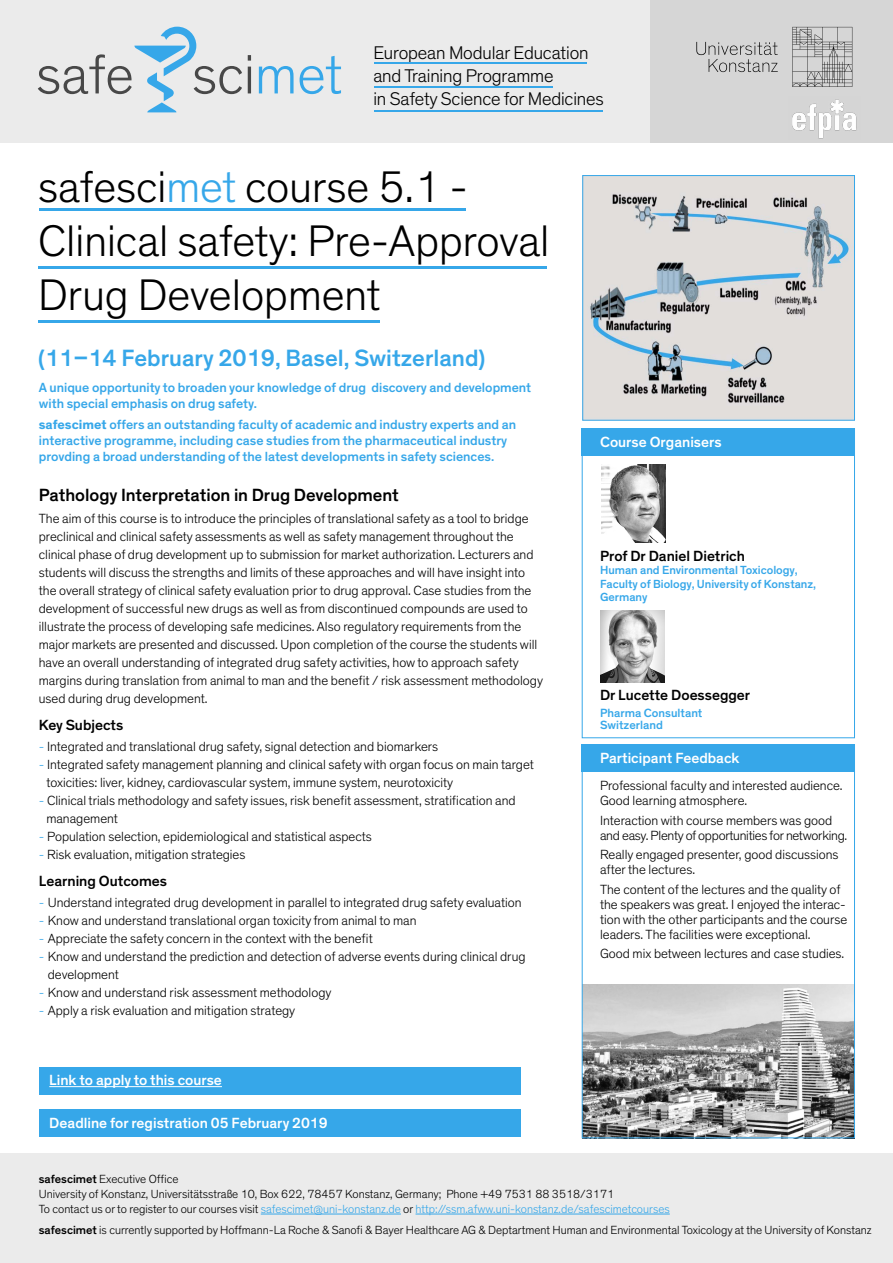
<style>
.page{position:relative;width:893px;height:1263px;background:#fff}
.page>*{position:absolute;margin:0;border:0;box-sizing:border-box;transform-origin:0 0}
.t1{font:300 56.4px "Theinhardt";color:#484848}
.t2{font:300 45px/54px "Theinhardt";color:#000}
.t3{font:500 24px "Theinhardt";color:#36a7e9}
.t4{font:300 18.75px/23px "Theinhardt";letter-spacing:-.005em;color:#000}
.t5{font:500 18px "Theinhardt";color:#000}
.t6{font:500 15px "Theinhardt";color:#fff}
.t7{font:500 15px "Theinhardt";color:#000}
.t8{font:300 13.5px/18px "Theinhardt";color:#000}
.t9{font:500 13.5px/16.2px "Theinhardt";color:#36a7e9}
.t10{font:300 13.5px/15px "Theinhardt";letter-spacing:-.02em;color:#000}
.t11{font:500 12.15px/12px "Theinhardt";color:#36a7e9}
.t12{font:300 12px/15px "Theinhardt";color:#000}
.t13{font:500 12px/13.5px "Theinhardt";color:#36a7e9}
.s1{color:#36a7e9}
.s2{font-weight:700}
.s3{font-weight:500}
</style>
<div class="page">
<div style="left:0;top:1153px;width:893px;height:110px;background:#ebebeb"></div>
<hr style="left:39px;top:208px;width:426px;height:3px;background:#36a7e9">
<hr style="left:39px;top:266px;width:508px;height:3px;background:#36a7e9">
<hr style="left:261px;top:1214px;width:140px;height:1px;background:#36a7e9">
<hr style="left:416px;top:1214px;width:254px;height:1px;background:#36a7e9">
<div style="left:39px;top:1067px;width:481px;height:28px;background:#36a7e9"></div>
<hr style="left:49px;top:1086px;width:173px;height:1px;background:#fff">
<div style="left:39px;top:1109px;width:481px;height:28px;background:#36a7e9"></div>
<div style="left:582px;top:428px;width:273px;height:28px;background:#36a7e9"></div>
<div style="left:582px;top:744px;width:273px;height:28px;background:#36a7e9"></div>
<hr style="left:39px;top:320px;width:341px;height:3px;background:#36a7e9">
<img style="left:601px;top:464px;width:65px;height:78px">
<div style="left:0;top:0;width:893px;height:142px;background:#ebebeb"></div>
<hr style="left:375px;top:62px;width:212px;height:2px;background:#36a7e9">
<hr style="left:375px;top:86px;width:178px;height:2px;background:#36a7e9">
<hr style="left:375px;top:110px;width:228px;height:2px;background:#36a7e9">
<svg style="left:134px;top:27px;width:62px;height:85px"></svg>
<div style="left:651px;top:0;width:242px;height:142px;background:#d6d6d6"></div>
<svg style="left:696px;top:42px;width:82px;height:30px"></svg>
<svg style="left:792px;top:27px;width:60px;height:60px"></svg>
<img style="left:792px;top:99px;width:65px;height:40px">
<img style="left:584px;top:984px;width:269px;height:152px">
<div style="left:582px;top:744px;width:273px;height:394px;border:1px solid #36a7e9"></div>
<img style="left:584px;top:177px;width:269px;height:242px">
<div style="left:582px;top:175px;width:273px;height:246px;border:1px solid #36a7e9"></div>
<img style="left:600px;top:610px;width:65px;height:72px">
<h1 class="t1" style="left:36px;top:42px;width:308px">safe sci<span class="s1">met</span></h1>
<h3 class="t4" style="left:373px;top:42px;width:232px">European Modular Education and Training Programme<br>in Safety Science for Medicines</h3>
<h2 class="t2" style="left:38px;top:161px;width:513px">safesci<span class="s1">met</span> course 5.1 -<br>Clinical safety: Pre-Approval<br>Drug Development</h2>
<h3 class="t3" style="left:38px;top:344px;width:449px">(11–14 February 2019, Basel, Switzerland)</h3>
<p class="t9" style="left:39px;top:379px;width:494px">A unique opportunity to broaden your knowledge of drug discovery and development with special emphasis on drug safety.</p>
<p class="t9" style="left:39px;top:416px;width:479px"><span class="s2">safescimet</span> offers an outstanding faculty of academic and industry experts and an interactive programme, including case studies from the pharmaceutical industry provding a broad understanding of the latest developments in safety sciences.</p>
<h3 class="t5" style="left:39px;top:484px;width:361px">Pathology Interpretation in Drug Development</h3>
<p class="t8" style="left:39px;top:509px;width:506px">The aim of this course is to introduce the principles of translational safety as a tool to bridge preclinical and clinical safety assessments as well as safety management throughout the clinical phase of drug development up to submission for market authorization. Lecturers and students will discuss the strengths and limits of these approaches and will have insight into the overall strategy of clinical safety evaluation prior to drug approval. Case studies from the development of successful new drugs as well as from discontinued compounds are used to illustrate the process of developing safe medicines. Also regulatory requirements from the major markets are presented and discussed. Upon completion of the course the students will have an overall understanding of integrated drug safety activities, how to approach safety margins during translation from animal to man and the benefit / risk assessment methodology used during drug development.</p>
<p class="t7" style="left:39px;top:716px;width:86px">Key Subjects</p>
<p class="t8" style="left:39px;top:737px;width:401px"><span class="s1">-</span> Integrated and translational drug safety, signal detection and biomarkers</p>
<p class="t8" style="left:46px;top:755px;width:489px;text-indent:-8px"><span class="s1">-</span> Integrated safety management planning and clinical safety with organ focus on main target toxicities: liver, kidney, cardiovascular system, immune system, neurotoxicity</p>
<p class="t8" style="left:46px;top:791px;width:471px;text-indent:-8px"><span class="s1">-</span> Clinical trials methodology and safety issues, risk benefit assessment, stratification and management</p>
<p class="t8" style="left:39px;top:827px;width:335px"><span class="s1">-</span> Population selection, epidemiological and statistical aspects</p>
<p class="t8" style="left:39px;top:845px;width:208px"><span class="s1">-</span> Risk evaluation, mitigation strategies</p>
<p class="t7" style="left:39px;top:872px;width:130px">Learning Outcomes</p>
<p class="t8" style="left:39px;top:893px;width:484px"><span class="s1">-</span> Understand integrated drug development in parallel to integrated drug safety evaluation</p>
<p class="t8" style="left:39px;top:911px;width:379px"><span class="s1">-</span> Know and understand translational organ toxicity from animal to man</p>
<p class="t8" style="left:39px;top:929px;width:335px"><span class="s1">-</span> Appreciate the safety concern in the context with the benefit</p>
<p class="t8" style="left:48px;top:947px;width:479px;text-indent:-9px"><span class="s1">-</span> Know and understand the prediction and detection of adverse events during clinical drug development</p>
<p class="t8" style="left:39px;top:983px;width:294px"><span class="s1">-</span> Know and understand risk assessment methodology</p>
<p class="t8" style="left:39px;top:1001px;width:258px"><span class="s1">-</span> Apply a risk evaluation and mitigation strategy</p>
<p class="t6" style="left:49px;top:1071px;width:174px">Link to apply to this course</p>
<p class="t6" style="left:49px;top:1114px;width:280px">Deadline for registration 05 February 2019</p>
<p class="t6" style="left:600px;top:433px;width:123px">Course Organisers</p>
<p class="t7" style="left:600px;top:546px;width:146px">Prof Dr Daniel Dietrich</p>
<p class="t13" style="left:600px;top:563px;width:218px">Human and Environmental Toxicology,<br>Faculty of Biology, University of Konstanz,<br>Germany</p>
<p class="t7" style="left:600px;top:686px;width:152px">Dr Lucette Doessegger</p>
<p class="t11" style="left:600px;top:707px;width:104px">Pharma Consultant<br>Switzerland</p>
<p class="t6" style="left:600px;top:749px;width:141px">Participant Feedback</p>
<p class="t8" style="left:600px;top:778px;width:244px;line-height:15px">Professional faculty and interested audience.<br>Good learning atmosphere.</p>
<p class="t10" style="left:600px;top:813px;width:249px">Interaction with course members was good and easy. Plenty of opportunities for networking.</p>
<p class="t8" style="left:600px;top:847px;width:240px;line-height:15px">Really engaged presenter, good discussions after the lectures.</p>
<p class="t8" style="left:600px;top:882px;width:249px;line-height:15px">The content of the lectures and the quality of the speakers was great. I enjoyed the interac&shy;tion with the other participants and the course leaders. The facilities were exceptional.</p>
<p class="t8" style="left:600px;top:945px;width:246px">Good mix between lectures and case studies.</p>
<p class="t12" style="left:39px;top:1171px;width:632px"><span class="s3">safescimet</span> Executive Office<br>University of Konstanz, Universitätsstraße 10, Box 622, 78457 Konstanz, Germany; Phone +49 7531 88 3518/3171<br>To contact us or to register to our courses visit <span class="s1">safescimet@uni-konstanz.de</span> or <span class="s1">http://ssm.afww.uni-konstanz.de/safescimetcourses</span></p>
<p class="t12" style="left:39px;top:1222px;width:834px"><span class="s3">safescimet</span> is currently supported by Hoffmann-La Roche &amp; Sanofi &amp; Bayer Healthcare AG &amp; Deptartment Human and Environmental Toxicology at the University of Konstanz</p>
</div>
